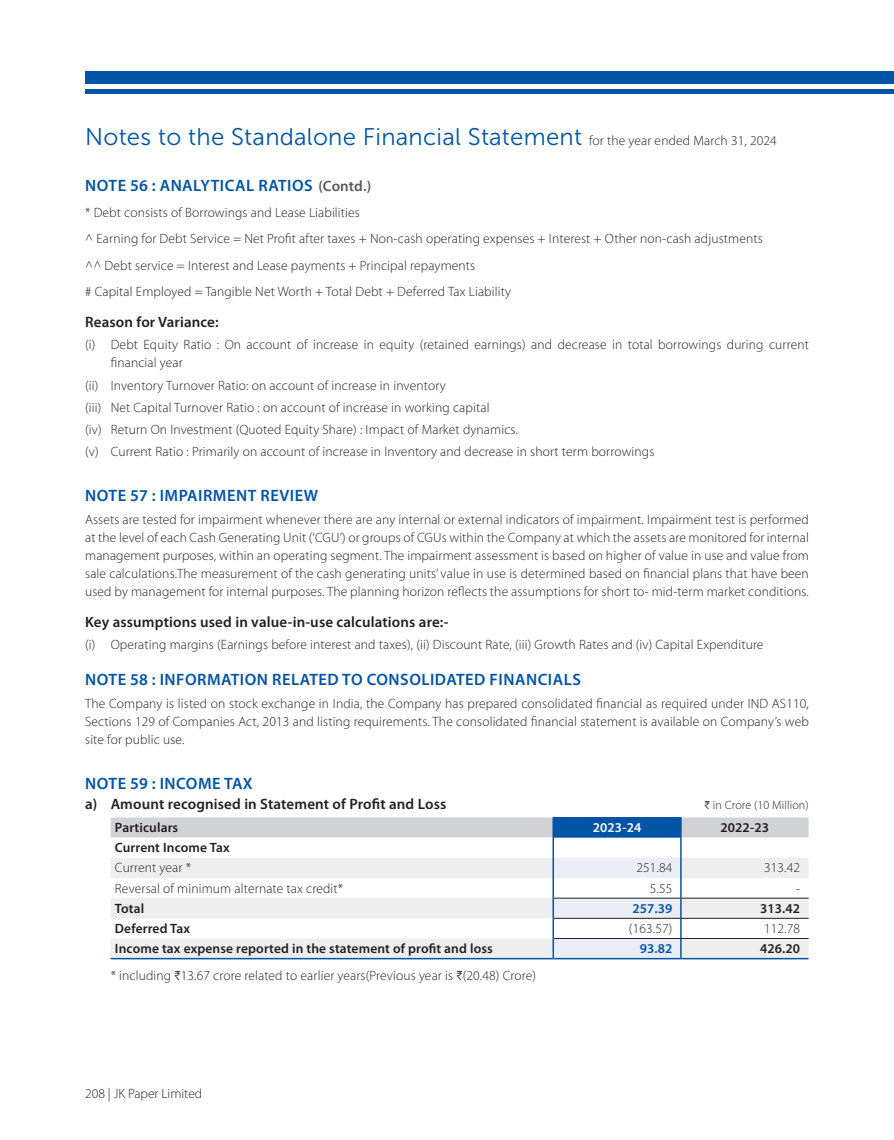
<style>
.page{position:relative;width:894px;height:1140px;background:#fff}
.page>*{position:absolute;margin:0;border:0;box-sizing:border-box;transform-origin:0 0}
.t1{font:24px "Museo Sans 300";letter-spacing:.01em;color:#0154a6}
.t2{font:600 16.5px "Myriad Pro";letter-spacing:.03em;color:#0154a6}
.t3{font:600 15px "Myriad Pro";letter-spacing:.01em;color:#231f20}
.t4{font:300 13.5px/18px "Myriad Pro";letter-spacing:.01em;color:#231f20}
.t5{font:600 13.5px "Myriad Pro";letter-spacing:.01em;color:#231f20}
.t6{font:600 13.5px "Myriad Pro";letter-spacing:.01em;color:#0154a6}
.t7{font:600 13.5px "Myriad Pro";letter-spacing:.01em;color:#fff}
.t8{font:300 12px "Myriad Pro";letter-spacing:.01em;color:#231f20}
.s1{font-family:"Myriad Pro";font-weight:300;font-size:13.5px;color:#231f20}
.s2{font-size:15px;color:#57585a}
.s3{font-family:"ITF Rupee";font-weight:400}
</style>
<div class="page">
<div style="left:85px;top:71px;width:808px;height:12px;background:#0154a6"></div>
<div style="left:85px;top:89px;width:808px;height:5px;background:#0154a6"></div>
<hr style="left:111px;top:957px;width:442px;height:2px;background:#0154a6">
<hr style="left:680px;top:957px;width:128px;height:2px;background:#0154a6">
<svg style="left:111px;top:817px;width:697px;height:141px"></svg>
<hr style="left:553px;top:957px;width:127px;height:2px;background:#0154a6">
<h1 class="t1" style="left:85px;top:123px;width:693px">Notes to the Standalone Financial Statement <span class="s1">for the year ended March 31, 2024</span></h1>
<p class="t2" style="left:85px;top:175px;width:287px">NOTE 56 : ANALYTICAL RATIOS <span class="s2">(Contd.)</span></p>
<p class="t4" style="left:85px;top:199px;width:679px;line-height:26.5px">* Debt consists of Borrowings and Lease Liabilities<br>^ Earning for Debt Service = Net Profit after taxes + Non-cash operating expenses + Interest + Other non-cash adjustments ^^ Debt service = Interest and Lease payments + Principal repayments<br># Capital Employed = Tangible Net Worth + Total Debt + Deferred Tax Liability</p>
<p class="t3" style="left:85px;top:312px;width:135px">Reason for Variance:</p>
<p class="t4" style="left:111px;top:336px;width:699px;text-indent:-26px">(i) Debt Equity Ratio : On account of increase in equity (retained earnings) and decrease in total borrowings during current financial year</p>
<p class="t4" style="left:85px;top:374px;width:570px;line-height:22.2px">(ii) Inventory Turnover Ratio: on account of increase in inventory<br>(iii) Net Capital Turnover Ratio : on account of increase in working capital<br>(iv) Return On Investment (Quoted Equity Share) : Impact of Market dynamics.<br>(v) Current Ratio : Primarily on account of increase in Inventory and decrease in short term borrowings</p>
<p class="t2" style="left:85px;top:485px;width:234px">NOTE 57 : IMPAIRMENT REVIEW</p>
<p class="t4" style="left:85px;top:510px;width:725px;text-align:justify">Assets are tested for impairment whenever there are any internal or external indicators of impairment. Impairment test is performed at the level of each Cash Generating Unit (‘CGU’) or groups of CGUs within the Company at which the assets are monitored for internal management purposes, within an operating segment. The impairment assessment is based on higher of value in use and value from sale calculations.The measurement of the cash generating units’ value in use is determined based on financial plans that have been used by management for internal purposes. The planning horizon reflects the assumptions for short to- mid-term market conditions.</p>
<p class="t3" style="left:85px;top:612px;width:364px">Key assumptions used in value-in-use calculations are:-</p>
<p class="t4" style="left:85px;top:635px;width:679px">(i) Operating margins (Earnings before interest and taxes), (ii) Discount Rate, (iii) Growth Rates and (iv) Capital Expenditure</p>
<p class="t2" style="left:85px;top:669px;width:497px">NOTE 58 : INFORMATION RELATED TO CONSOLIDATED FINANCIALS</p>
<p class="t4" style="left:85px;top:694px;width:725px;text-align:justify">The Company is listed on stock exchange in India, the Company has prepared consolidated financial as required under IND AS110, Sections 129 of Companies Act, 2013 and listing requirements. The consolidated financial statement is available on Company’s web site for public use.</p>
<p class="t2" style="left:85px;top:772px;width:169px">NOTE 59 : INCOME TAX</p>
<p class="t3" style="left:85px;top:794px;width:362px">a) Amount recognised in Statement of Profit and Loss</p>
<p class="t8" style="left:704px;top:797px;width:106px"><span class="s3">H</span> in Crore (10 Million)</p>
<p class="t5" style="left:115px;top:819px;width:65px">Particulars</p>
<p class="t7" style="left:592px;top:819px;width:50px">2023-24</p>
<p class="t5" style="left:720px;top:819px;width:50px">2022-23</p>
<p class="t5" style="left:115px;top:839px;width:116px">Current Income Tax</p>
<p class="t4" style="left:115px;top:858px;width:78px">Current year *</p>
<p class="t4" style="left:636px;top:858px;width:37px">251.84</p>
<p class="t4" style="left:763px;top:858px;width:37px">313.42</p>
<p class="t4" style="left:115px;top:879px;width:229px">Reversal of minimum alternate tax credit*</p>
<p class="t4" style="left:649px;top:879px;width:24px">5.55</p>
<p class="t5" style="left:115px;top:899px;width:31px">Total</p>
<p class="t6" style="left:632px;top:899px;width:42px">257.39</p>
<p class="t5" style="left:759px;top:899px;width:42px">313.42</p>
<p class="t5" style="left:115px;top:919px;width:77px">Deferred Tax</p>
<p class="t4" style="left:628px;top:919px;width:45px">(163.57)</p>
<p class="t4" style="left:763px;top:919px;width:37px">112.78</p>
<p class="t5" style="left:115px;top:940px;width:379px">Income tax expense reported in the statement of profit and loss</p>
<p class="t6" style="left:639px;top:940px;width:34px">93.82</p>
<p class="t5" style="left:759px;top:940px;width:42px">426.20</p>
<p class="t4" style="left:111px;top:966px;width:427px">* including <span class="s3">H</span>13.67 crore related to earlier years(Previous year is <span class="s3">H</span>(20.48) Crore)</p>
<p class="t4" style="left:85px;top:1084px;width:119px">208 | JK Paper Limited</p>
</div>
